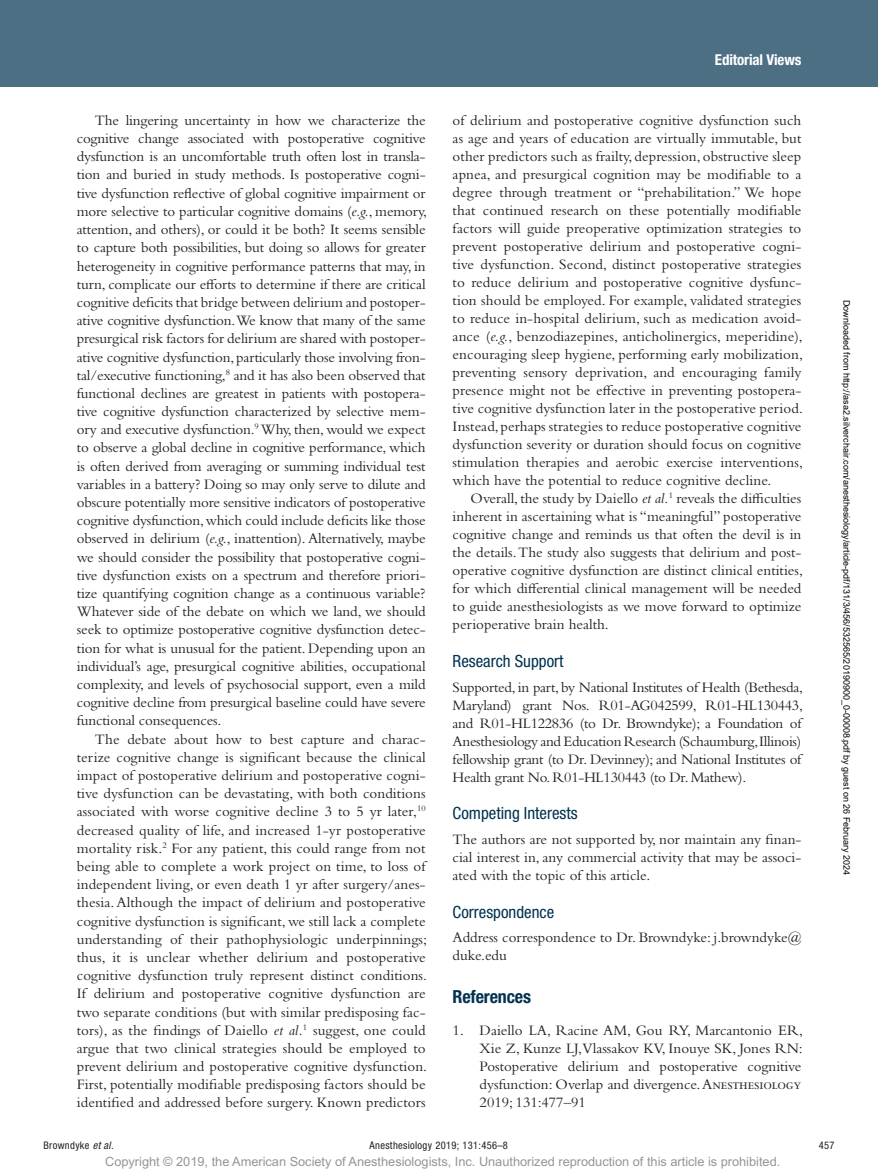
<style>
.page{position:relative;width:878px;height:1175px;background:#fff}
.page>*{position:absolute;margin:0;border:0;box-sizing:border-box;transform-origin:0 0}
.t1{font:700 condensed 18px "Helvetica Neue LT Std";letter-spacing:-.01em;color:#003250}
.t2{font:condensed 16.8px "Helvetica Neue LT Std";color:#003250}
.t3{font:15px/18.1px "Bembo Std";color:#231f20;text-align:justify}
.t4{font:700 condensed 15px "Helvetica Neue LT Std";color:#fff}
.t5{font:12.75px "Arial MT Std";color:#939598}
.t6{font:condensed 10.5px "Helvetica Neue LT Std";letter-spacing:.03em;color:#231f20}
.t7{font:9px "Arial";color:#000}
.s1{font-style:italic}
</style>
<div class="page">
<div style="left:0;top:0;width:878px;height:86px;background:#4d6f84"></div>
<p class="t3" style="left:77px;top:111px;width:352px;text-indent:18px">The lingering uncertainty in how we characterize the cognitive change associated with postoperative cognitive dysfunction is an uncomfortable truth often lost in transla&shy;tion and buried in study methods. Is postoperative cogni&shy;tive dysfunction reflective of global cognitive impairment or more selective to particular cognitive domains (<span class="s1">e.g.</span>, memory, attention, and others), or could it be both? It seems sensible to capture both possibilities, but doing so allows for greater heterogeneity in cognitive performance patterns that may, in turn, complicate our efforts to determine if there are critical cognitive deficits that bridge between delirium and postoper&shy;ative cognitive dysfunction.We know that many of the same presurgical risk factors for delirium are shared with postoper&shy;ative cognitive dysfunction, particularly those involving fron&shy;tal/executive functioning,<sup>8</sup> and it has also been observed that functional declines are greatest in patients with postopera&shy;tive cognitive dysfunction characterized by selective mem&shy;ory and executive dysfunction.<sup>9</sup> Why, then, would we expect to observe a global decline in cognitive performance, which is often derived from averaging or summing individual test variables in a battery? Doing so may only serve to dilute and obscure potentially more sensitive indicators of postoperative cognitive dysfunction, which could include deficits like those observed in delirium (<span class="s1">e.g.</span>, inattention). Alternatively, maybe we should consider the possibility that postoperative cogni&shy;tive dysfunction exists on a spectrum and therefore priori&shy;tize quantifying cognition change as a continuous variable?<br>Whatever side of the debate on which we land, we should seek to optimize postoperative cognitive dysfunction detec&shy;tion for what is unusual for the patient. Depending upon an individual’s age, presurgical cognitive abilities, occupational complexity, and levels of psychosocial support, even a mild cognitive decline from presurgical baseline could have severe functional consequences.</p>
<p class="t3" style="left:77px;top:729px;width:352px;text-indent:18px">The debate about how to best capture and charac&shy;terize cognitive change is significant because the clinical impact of postoperative delirium and postoperative cogni&shy;tive dysfunction can be devastating, with both conditions associated with worse cognitive decline 3 to 5 yr later,<sup>10 </sup>decreased quality of life, and increased 1-yr postoperative mortality risk.<sup>2</sup> For any patient, this could range from not being able to complete a work project on time, to loss of independent living, or even death 1 yr after surgery/anes&shy;thesia. Although the impact of delirium and postoperative cognitive dysfunction is significant, we still lack a complete understanding of their pathophysiologic underpinnings; thus, it is unclear whether delirium and postoperative cognitive dysfunction truly represent distinct conditions.<br>If delirium and postoperative cognitive dysfunction are two separate conditions (but with similar predisposing fac&shy;tors), as the findings of Daiello <span class="s1">et al.</span><sup>1</sup> suggest, one could argue that two clinical strategies should be employed to prevent delirium and postoperative cognitive dysfunction.<br>First, potentially modifiable predisposing factors should be identified and addressed before surgery. Known predictors</p>
<p class="t4" style="left:715px;top:51px;width:88px">Editorial Views</p>
<p class="t3" style="left:452px;top:111px;width:352px">of delirium and postoperative cognitive dysfunction such as age and years of education are virtually immutable, but other predictors such as frailty, depression, obstructive sleep apnea, and presurgical cognition may be modifiable to a degree through treatment or “prehabilitation.” We hope that continued research on these potentially modifiable factors will guide preoperative optimization strategies to prevent postoperative delirium and postoperative cogni&shy;tive dysfunction. Second, distinct postoperative strategies to reduce delirium and postoperative cognitive dysfunc&shy;tion should be employed. For example, validated strategies to reduce in-hospital delirium, such as medication avoid&shy;ance (<span class="s1">e.g.</span>, benzodiazepines, anticholinergics, meperidine), encouraging sleep hygiene, performing early mobilization, preventing sensory deprivation, and encouraging family presence might not be effective in preventing postopera&shy;tive cognitive dysfunction later in the postoperative period.<br>Instead, perhaps strategies to reduce postoperative cognitive dysfunction severity or duration should focus on cognitive stimulation therapies and aerobic exercise interventions, which have the potential to reduce cognitive decline.</p>
<p class="t3" style="left:452px;top:489px;width:352px;text-indent:18px">Overall, the study by Daiello <span class="s1">et al.</span><sup>1</sup> reveals the difficulties inherent in ascertaining what is “meaningful” postoperative cognitive change and reminds us that often the devil is in the details. The study also suggests that delirium and post&shy;operative cognitive dysfunction are distinct clinical entities, for which differential clinical management will be needed to guide anesthesiologists as we move forward to optimize perioperative brain health.</p>
<p class="t2" style="left:452px;top:651px;width:112px">Research Support</p>
<p class="t3" style="left:452px;top:677px;width:352px">Supported, in part, by National Institutes of Health (Bethesda, Maryland) grant Nos. R01-AG042599, R01-HL130443, and R01-HL122836 (to Dr. Browndyke); a Foundation of Anesthesiology and Education Research (Schaumburg,Illinois) fellowship grant (to Dr. Devinney); and National Institutes of Health grant No. R01-HL130443 (to Dr. Mathew).</p>
<p class="t2" style="left:452px;top:803px;width:126px">Competing Interests</p>
<p class="t3" style="left:452px;top:830px;width:350px">The authors are not supported by, nor maintain any finan&shy;cial interest in, any commercial activity that may be associ&shy;ated with the topic of this article.</p>
<p class="t2" style="left:452px;top:902px;width:103px">Correspondence</p>
<p class="t3" style="left:452px;top:928px;width:350px">Address correspondence to Dr. Browndyke: j.browndyke@ duke.edu</p>
<p class="t1" style="left:452px;top:986px;width:80px">References</p>
<p class="t3" style="left:479px;top:1021px;width:325px;text-indent:-27px">1. Daiello LA, Racine AM, Gou RY, Marcantonio ER, Xie Z, Kunze LJ,Vlassakov KV, Inouye SK, Jones RN:<br>Postoperative delirium and postoperative cognitive dysfunction: Overlap and divergence. Anesthesiology 2019; 131:477–91</p>
<p class="t7" style="left:850px;top:300px;width:577px;rotate:90deg">Downloaded from http://asa2.silverchair.com/anesthesiology/article-pdf/131/3/456/532565/20190900_0-00008.pdf by guest on 26 February 2024</p>
<p class="t6" style="left:44px;top:1139px;width:72px">Browndyke <span class="s1">et al.</span></p>
<p class="t6" style="left:369px;top:1139px;width:140px">Anesthesiology 2019; 131:456–8</p>
<p class="t6" style="left:818px;top:1139px;width:17px">457</p>
<p class="t5" style="left:105px;top:1154px;width:676px">Copyright © 2019, the American Society of Anesthesiologists, Inc. Unauthorized reproduction of this article is prohibited.</p>
</div>
